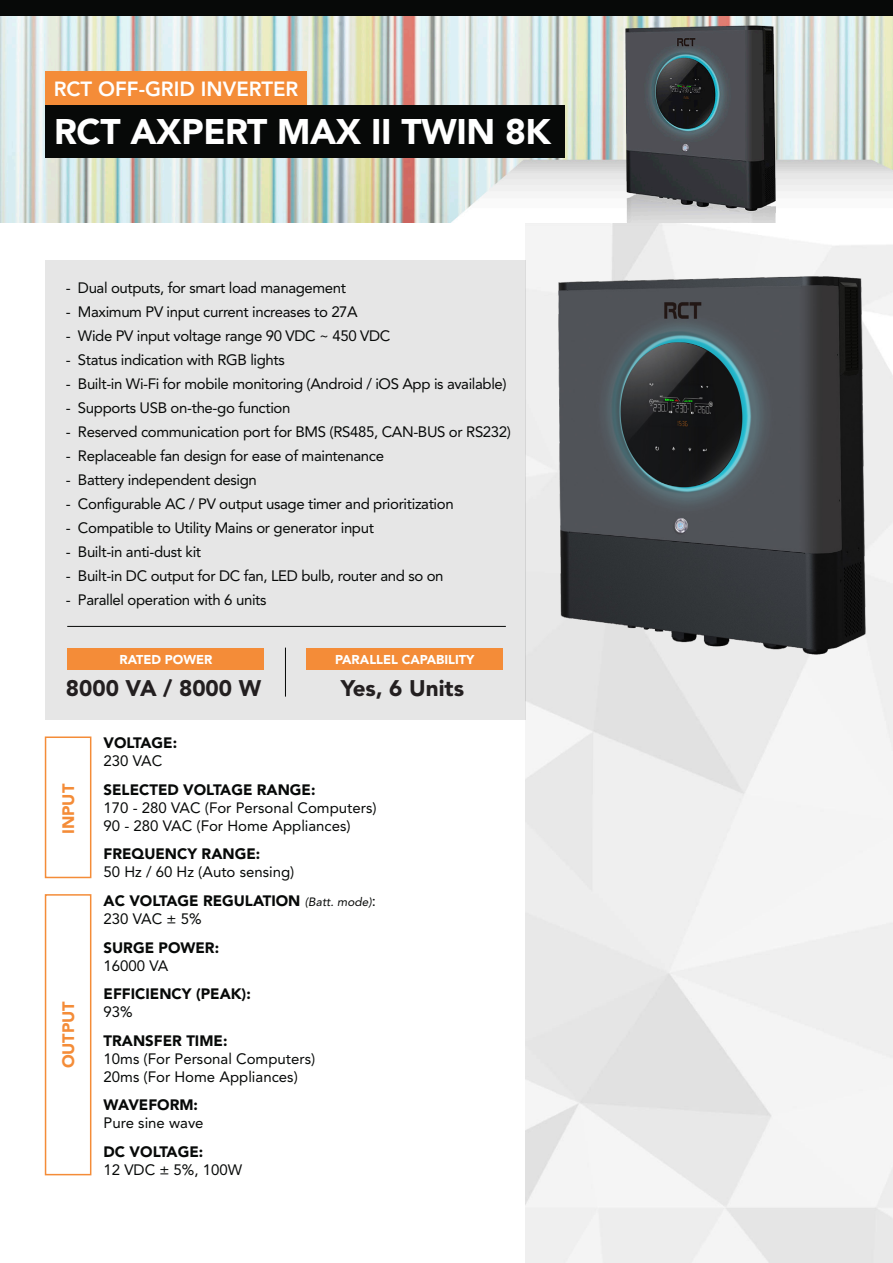
<style>
.page{position:relative;width:893px;height:1263px;background:#fff}
.page>*{position:absolute;margin:0;border:0;box-sizing:border-box;transform-origin:0 0}
.t1{font:900 35.25px "Avenir LT Std";letter-spacing:-.01em;color:#fff}
.t2{font:900 22.5px "Avenir LT Std";color:#231f20}
.t3{font:800 20.4px "Avenir LT Std";color:#fff}
.t4{font:900 16.5px "Avenir LT Std";letter-spacing:-.01em;color:#f48c38}
.t5{font:15px "Avenir LT Std";letter-spacing:-.025em;color:#070908}
.t6{font:15px/18px "Avenir LT Std";color:#070908}
.t7{font:900 15px/18px "Avenir LT Std";color:#070908}
.t8{font:900 12.75px "Avenir LT Std";color:#fff}
.s1{font-weight:400;font-style:italic;font-size:12px}
.s2{font-weight:400}
</style>
<div class="page">
<img style="left:0;top:15px;width:151px;height:207px">
<img style="left:151px;top:15px;width:742px;height:207px">
<div style="left:45px;top:260px;width:481px;height:460px;background:#e6e6e6"></div>
<div style="left:0;top:0;width:893px;height:15px;background:#070908"></div>
<div style="left:45px;top:71px;width:262px;height:34px;background:#f48c38"></div>
<div style="left:45px;top:105px;width:519px;height:52px;background:#070908"></div>
<div style="left:45px;top:736px;width:46px;height:142px;border:2px solid #f48c38"></div>
<div style="left:45px;top:894px;width:46px;height:281px;border:2px solid #f48c38"></div>
<div style="left:67px;top:648px;width:197px;height:21px;background:#f48c38"></div>
<div style="left:306px;top:648px;width:197px;height:21px;background:#f48c38"></div>
<hr style="left:67px;top:626px;width:439px;height:1px;background:#070908">
<img style="left:466px;top:260px;width:427px;height:429px">
<hr style="left:285px;top:648px;width:1px;height:49px;background:#070908">
<h3 class="t3" style="left:54px;top:77px;width:246px">RCT OFF-GRID INVERTER</h3>
<h1 class="t1" style="left:54px;top:110px;width:498px">RCT AXPERT MAX II TWIN 8K</h1>
<p class="t5" style="left:66px;top:279px;width:282px">- Dual outputs, for smart load management</p>
<p class="t5" style="left:66px;top:303px;width:294px">- Maximum PV input current increases to 27A</p>
<p class="t5" style="left:66px;top:327px;width:326px">- Wide PV input voltage range 90 VDC ~ 450 VDC</p>
<p class="t5" style="left:66px;top:351px;width:221px">- Status indication with RGB lights</p>
<p class="t5" style="left:66px;top:375px;width:442px">- Built-in Wi-Fi for mobile monitoring (Android / iOS App is available)</p>
<p class="t5" style="left:66px;top:399px;width:226px">- Supports USB on-the-go function</p>
<p class="t5" style="left:66px;top:423px;width:447px">- Reserved communication port for BMS (RS485, CAN-BUS or RS232)</p>
<p class="t5" style="left:66px;top:447px;width:320px">- Replaceable fan design for ease of maintenance</p>
<p class="t5" style="left:66px;top:471px;width:193px">- Battery independent design</p>
<p class="t5" style="left:66px;top:495px;width:389px">- Configurable AC / PV output usage timer and prioritization</p>
<p class="t5" style="left:66px;top:519px;width:310px">- Compatible to Utility Mains or generator input</p>
<p class="t5" style="left:66px;top:543px;width:137px">- Built-in anti-dust kit</p>
<p class="t5" style="left:66px;top:567px;width:379px">- Built-in DC output for DC fan, LED bulb, router and so on</p>
<p class="t5" style="left:66px;top:591px;width:202px">- Parallel operation with 6 units</p>
<p class="t8" style="left:120px;top:651px;width:95px">RATED POWER</p>
<h2 class="t2" style="left:66px;top:675px;width:197px">8000 VA / 8000 W</h2>
<p class="t8" style="left:335px;top:651px;width:141px">PARALLEL CAPABILITY</p>
<h2 class="t2" style="left:341px;top:675px;width:125px">Yes, 6 Units</h2>
<p class="t4" style="left:58px;top:834px;width:51px;rotate:-90deg">INPUT</p>
<p class="t4" style="left:58px;top:1068px;width:68px;rotate:-90deg">OUTPUT</p>
<p class="t7" style="left:104px;top:734px;width:75px">VOLTAGE:</p>
<p class="t5" style="left:104px;top:752px;width:60px">230 VAC</p>
<p class="t7" style="left:104px;top:781px;width:213px">SELECTED VOLTAGE RANGE:</p>
<p class="t6" style="left:104px;top:799px;width:275px">170 - 280 VAC (For Personal Computers)<br>90 - 280 VAC (For Home Appliances)</p>
<p class="t7" style="left:104px;top:845px;width:158px">FREQUENCY RANGE:</p>
<p class="t6" style="left:104px;top:863px;width:192px">50 Hz / 60 Hz (Auto sensing)</p>
<p class="t7" style="left:104px;top:892px;width:274px">AC VOLTAGE REGULATION <span class="s1">(Batt. mode)</span><span class="s2">:<br>230 VAC ± 5%</span></p>
<p class="t7" style="left:104px;top:938px;width:117px">SURGE POWER:</p>
<p class="t5" style="left:104px;top:957px;width:66px">16000 VA</p>
<p class="t7" style="left:104px;top:985px;width:149px">EFFICIENCY (PEAK):</p>
<p class="t5" style="left:104px;top:1003px;width:31px">93%</p>
<p class="t7" style="left:104px;top:1031px;width:125px">TRANSFER TIME:</p>
<p class="t6" style="left:104px;top:1049px;width:213px">10ms (For Personal Computers)<br>20ms (For Home Appliances)</p>
<p class="t7" style="left:104px;top:1096px;width:96px">WAVEFORM:</p>
<p class="t6" style="left:104px;top:1114px;width:102px">Pure sine wave</p>
<p class="t7" style="left:104px;top:1142px;width:101px">DC VOLTAGE:</p>
<p class="t6" style="left:104px;top:1160px;width:140px">12 VDC ± 5%, 100W</p>
</div>
